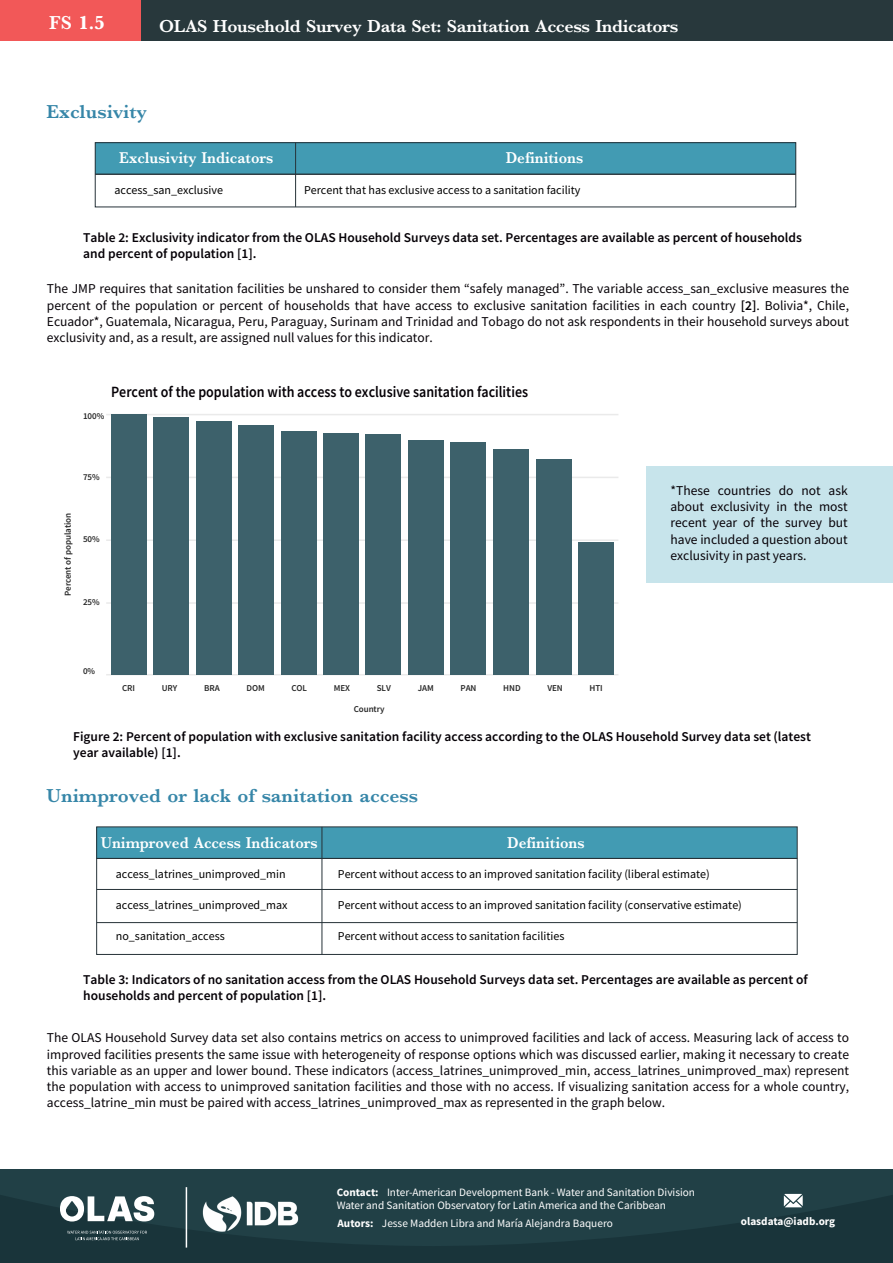
<style>
.page{position:relative;width:893px;height:1263px;background:#fff}
.page>*{position:absolute;margin:0;border:0;box-sizing:border-box;transform-origin:0 0}
.t1{font:600 19.5px "M Baskerville";color:#3686a8}
.t2{font:600 19.5px "M Baskerville";color:#fff}
.t3{font:600 18px "M Baskerville";letter-spacing:-.02em;color:#fff}
.t4{font:600 16.2px "M Baskerville";color:#fff;scale:.92 1}
.t5{font:600 15.6px "Source Sans Pro";color:#050006;scale:.89 1}
.t6{font:13.5px/16.2px "Source Sans Pro";color:#050006;text-align:justify}
.t7{font:600 13.5px/16.2px "Source Sans Pro";color:#050006}
.t8{font:12px "Source Sans Pro";color:#000}
.t9{font:11.25px/13.5px "Source Sans Pro";color:#fff}
.t10{font:700 11.25px "Source Sans Pro";color:#fff}
.t11{font:600 9px "Source Sans Pro";letter-spacing:-.005em;color:#272727}
.s1{font-weight:600}
.s2{font-weight:700}
</style>
<div class="page">
<div style="left:0;top:1169px;width:893px;height:94px;background:#214046"></div>
<svg style="left:0;top:1195px;width:893px;height:68px;fill:#19343a"></svg>
<img style="left:192px;top:1195px;width:118px;height:56px">
<hr style="left:186px;top:1187px;width:1px;height:60px;background:#fff">
<svg style="left:784px;top:1194px;width:19px;height:13px"></svg>
<svg style="left:60px;top:1196px;width:94px;height:25px"></svg>
<svg style="left:67px;top:1231px;width:80px;height:9px"></svg>
<div style="left:0;top:0;width:893px;height:40px;background:#28383c"></div>
<div style="left:0;top:0;width:140px;height:40px;background:#f25858"></div>
<div style="left:646px;top:466px;width:247px;height:117px;background:#c7e4eb"></div>
<div style="left:95px;top:143px;width:701px;height:31px;background:#429bb3"></div>
<div style="left:95px;top:142px;width:701px;height:65px;border:1px solid #263238"></div>
<hr style="left:295px;top:143px;width:1px;height:64px;background:#263238">
<hr style="left:95px;top:174px;width:701px;height:1px;background:#263238">
<div style="left:97px;top:827px;width:700px;height:31px;background:#429bb3"></div>
<div style="left:96px;top:827px;width:701px;height:128px;border:1px solid #263238"></div>
<hr style="left:322px;top:827px;width:1px;height:127px;background:#263238">
<hr style="left:97px;top:858px;width:700px;height:1px;background:#263238">
<hr style="left:97px;top:889px;width:700px;height:1px;background:#263238">
<hr style="left:97px;top:922px;width:700px;height:1px;background:#263238">
<hr style="left:106px;top:477px;width:512px;height:1px;background:#eaeaea">
<hr style="left:106px;top:414px;width:512px;height:1px;background:#eaeaea">
<hr style="left:106px;top:602px;width:512px;height:2px;background:#eaeaea">
<hr style="left:106px;top:539px;width:512px;height:2px;background:#eaeaea">
<hr style="left:106px;top:674px;width:512px;height:1px;background:#eaeaea">
<div style="left:450px;top:442px;width:36px;height:233px;background:#3d616b"></div>
<div style="left:408px;top:440px;width:36px;height:235px;background:#3d616b"></div>
<div style="left:365px;top:434px;width:36px;height:241px;background:#3d616b"></div>
<div style="left:323px;top:433px;width:36px;height:242px;background:#3d616b"></div>
<div style="left:281px;top:431px;width:35px;height:244px;background:#3d616b"></div>
<div style="left:238px;top:425px;width:36px;height:250px;background:#3d616b"></div>
<div style="left:196px;top:422px;width:36px;height:253px;background:#3d616b"></div>
<div style="left:153px;top:417px;width:36px;height:258px;background:#3d616b"></div>
<div style="left:111px;top:415px;width:36px;height:260px;background:#3d616b"></div>
<div style="left:578px;top:542px;width:36px;height:133px;background:#3d616b"></div>
<div style="left:536px;top:459px;width:36px;height:216px;background:#3d616b"></div>
<div style="left:493px;top:449px;width:36px;height:226px;background:#3d616b"></div>
<h1 class="t2" style="left:49px;top:11px;width:57px">FS 1.5</h1>
<h2 class="t3" style="left:159px;top:15px;width:520px">OLAS Household Survey Data Set: Sanitation Access Indicators</h2>
<h1 class="t1" style="left:46px;top:100px;width:102px">Exclusivity</h1>
<p class="t4" style="left:119px;top:148px;width:169px">Exclusivity Indicators</p>
<p class="t4" style="left:506px;top:148px;width:86px">Definitions</p>
<p class="t8" style="left:114px;top:183px;width:110px">access_san_exclusive</p>
<p class="t8" style="left:304px;top:183px;width:278px">Percent that has exclusive access to a sanitation facility</p>
<p class="t7" style="left:83px;top:229px;width:720px">Table 2: Exclusivity indicator from the OLAS Household Surveys data set. Percentages are available as percent of households and percent of population [1].</p>
<p class="t6" style="left:47px;top:281px;width:804px">The JMP requires that sanitation facilities be unshared to consider them “safely managed”. The variable access_san_exclusive measures the percent of the population or percent of households that have access to exclusive sanitation facilities in each country <span class="s1">[2]</span>. Bolivia*, Chile, Ecuador*, Guatemala, Nicaragua, Peru, Paraguay, Surinam and Trinidad and Tobago do not ask respondents in their household surveys about exclusivity and, as a result, are assigned null values for this indicator.</p>
<p class="t11" style="left:83px;top:410px;width:23px">100%</p>
<p class="t5" style="left:111px;top:381px;width:470px">Percent of the population with access to exclusive sanitation facilities</p>
<p class="t11" style="left:83px;top:471px;width:18px">75%</p>
<p class="t11" style="left:62px;top:596px;width:85px;rotate:-90deg">Percent of population</p>
<p class="t11" style="left:83px;top:533px;width:18px">50%</p>
<p class="t11" style="left:83px;top:596px;width:18px">25%</p>
<p class="t11" style="left:83px;top:665px;width:14px">0%</p>
<p class="t11" style="left:122px;top:682px;width:14px">CRI</p>
<p class="t11" style="left:162px;top:682px;width:17px">URY</p>
<p class="t11" style="left:204px;top:682px;width:17px">BRA</p>
<p class="t11" style="left:246px;top:682px;width:20px">DOM</p>
<p class="t11" style="left:291px;top:682px;width:17px">COL</p>
<p class="t11" style="left:334px;top:682px;width:18px">MEX</p>
<p class="t11" style="left:377px;top:682px;width:16px">SLV</p>
<p class="t11" style="left:418px;top:682px;width:18px">JAM</p>
<p class="t11" style="left:460px;top:682px;width:18px">PAN</p>
<p class="t11" style="left:503px;top:682px;width:19px">HND</p>
<p class="t11" style="left:547px;top:682px;width:17px">VEN</p>
<p class="t11" style="left:589px;top:682px;width:15px">HTI</p>
<p class="t11" style="left:354px;top:703px;width:32px">Country</p>
<p class="t6" style="left:670px;top:482px;width:179px">*These countries do not ask about exclusivity in the most recent year of the survey but have included a question about exclusivity in past years.</p>
<p class="t7" style="left:73px;top:728px;width:739px">Figure 2: Percent of population with exclusive sanitation facility access according to the OLAS Household Survey data set (latest year available) [1].</p>
<h1 class="t1" style="left:46px;top:784px;width:373px">Unimproved or lack of sanitation access</h1>
<p class="t4" style="left:101px;top:833px;width:237px">Unimproved Access Indicators</p>
<p class="t4" style="left:507px;top:833px;width:86px">Definitions</p>
<p class="t8" style="left:116px;top:867px;width:171px">access_latrines_unimproved_min</p>
<p class="t8" style="left:116px;top:898px;width:173px">access_latrines_unimproved_max</p>
<p class="t8" style="left:116px;top:928px;width:110px">no_sanitation_access</p>
<p class="t8" style="left:338px;top:867px;width:373px">Percent without access to an improved sanitation facility (liberal estimate)</p>
<p class="t8" style="left:338px;top:898px;width:405px">Percent without access to an improved sanitation facility (conservative estimate)</p>
<p class="t8" style="left:338px;top:928px;width:228px">Percent without access to sanitation facilities</p>
<p class="t7" style="left:83px;top:971px;width:726px">Table 3: Indicators of no sanitation access from the OLAS Household Surveys data set. Percentages are available as percent of households and percent of population [1].</p>
<p class="t6" style="left:47px;top:1030px;width:804px">The OLAS Household Survey data set also contains metrics on access to unimproved facilities and lack of access. Measuring lack of access to improved facilities presents the same issue with heterogeneity of response options which was discussed earlier, making it necessary to create this variable as an upper and lower bound. These indicators (access_latrines_unimproved_min, access_latrines_unimproved_max) represent the population with access to unimproved sanitation facilities and those with no access. If visualizing sanitation access for a whole country, access_latrine_min must be paired with access_latrines_unimproved_max as represented in the graph below.</p>
<p class="t9" style="left:337px;top:1185px;width:360px"><span class="s2">Contact:</span> Inter-American Development Bank - Water and Sanitation Division<br>Water and Sanitation Observatory for Latin America and the Caribbean</p>
<p class="t9" style="left:337px;top:1217px;width:277px"><span class="s2">Autors:</span> Jesse Madden Libra and María Alejandra Baquero</p>
<p class="t10" style="left:741px;top:1213px;width:96px">olasdata@iadb.org</p>
</div>
